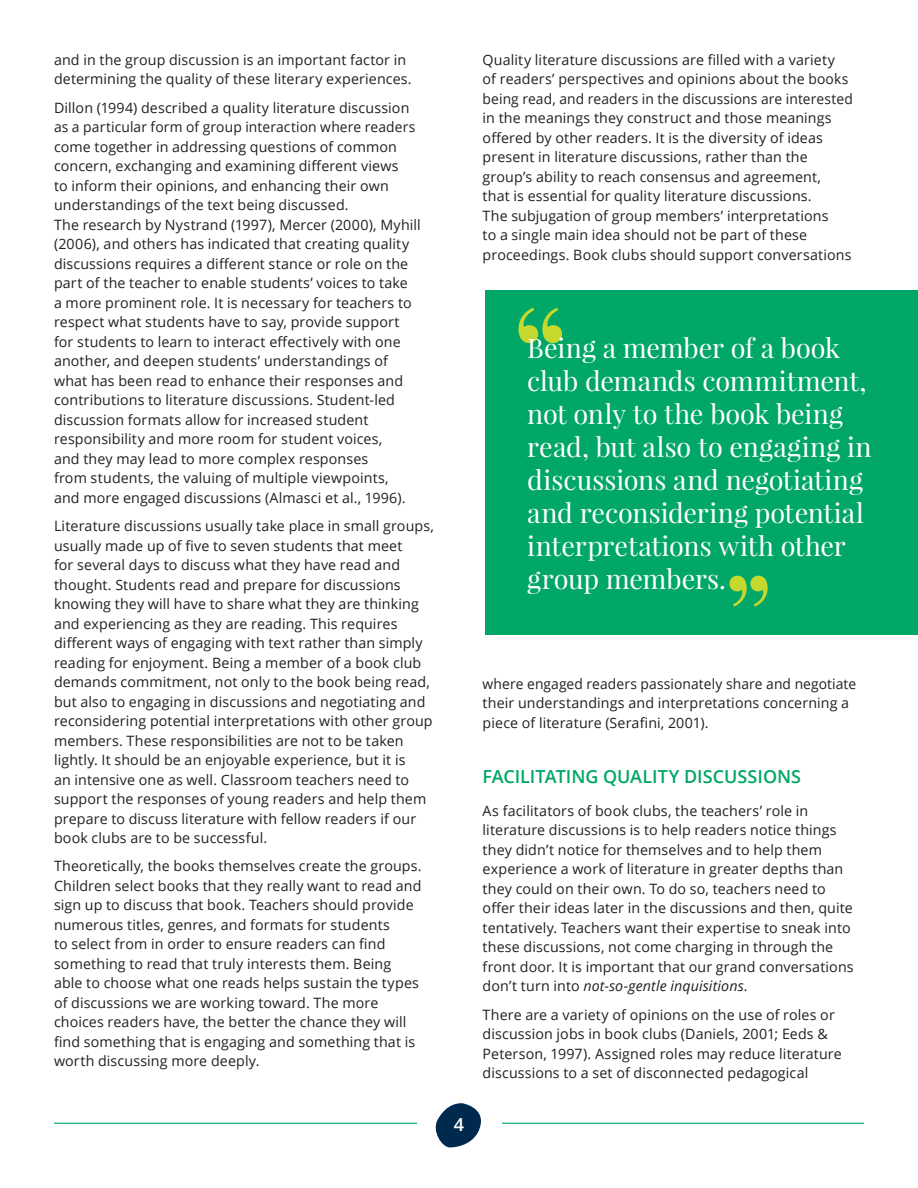
<style>
.page{position:relative;width:918px;height:1188px;background:#fff}
.page>*{position:absolute;margin:0;border:0;box-sizing:border-box;transform-origin:0 0}
.t1{font:140.7px "Playfair Display";color:#c4d82d}
.t2{font:123px "Playfair Display";color:#c4d82d}
.t3{font:27px/33px "Playfair Display";letter-spacing:-.005em;color:#fff}
.t4{font:600 18px "Open Sans";color:#00a767}
.t5{font:600 18px "Open Sans";color:#fff}
.t6{font:14.25px/19.5px "Open Sans";letter-spacing:.01em;color:#231f20}
.s1{font-style:italic}
</style>
<div class="page">
<hr style="left:54px;top:1123px;width:810px;height:1px;background:#00a767">
<div style="left:417px;top:1114px;width:84px;height:74px;background:#fff"></div>
<svg style="left:435px;top:1103px;width:46px;height:44px"></svg>
<div style="left:486px;top:290px;width:432px;height:344px;background:#00a767"></div>
<p class="t6" style="left:54px;top:50px;width:359px">and in the group discussion is an important factor in determining the quality of these literary experiences.</p>
<p class="t6" style="left:54px;top:98px;width:368px">Dillon (1994) described a quality literature discussion as a particular form of group interaction where readers come together in addressing questions of common concern, exchanging and examining different views<br>to inform their opinions, and enhancing their own understandings of the text being discussed.<br>The research by Nystrand (1997), Mercer (2000), Myhill (2006), and others has indicated that creating quality discussions requires a different stance or role on the part of the teacher to enable students’ voices to take<br>a more prominent role. It is necessary for teachers to respect what students have to say, provide support for students to learn to interact effectively with one another, and deepen students’ understandings of what has been read to enhance their responses and contributions to literature discussions. Student-led discussion formats allow for increased student responsibility and more room for student voices,<br>and they may lead to more complex responses<br>from students, the valuing of multiple viewpoints,<br>and more engaged discussions (Almasci et al., 1996).</p>
<p class="t6" style="left:54px;top:516px;width:381px">Literature discussions usually take place in small groups, usually made up of five to seven students that meet<br>for several days to discuss what they have read and thought. Students read and prepare for discussions knowing they will have to share what they are thinking and experiencing as they are reading. This requires different ways of engaging with text rather than simply reading for enjoyment. Being a member of a book club demands commitment, not only to the book being read, but also to engaging in discussions and negotiating and reconsidering potential interpretations with other group members. These responsibilities are not to be taken lightly. It should be an enjoyable experience, but it is<br>an intensive one as well. Classroom teachers need to support the responses of young readers and help them prepare to discuss literature with fellow readers if our book clubs are to be successful.</p>
<p class="t6" style="left:54px;top:856px;width:369px">Theoretically, the books themselves create the groups.<br>Children select books that they really want to read and sign up to discuss that book. Teachers should provide numerous titles, genres, and formats for students<br>to select from in order to ensure readers can find something to read that truly interests them. Being able to choose what one reads helps sustain the types of discussions we are working toward. The more choices readers have, the better the chance they will find something that is engaging and something that is worth discussing more deeply.</p>
<p class="t6" style="left:483px;top:49px;width:372px">Quality literature discussions are filled with a variety<br>of readers’ perspectives and opinions about the books being read, and readers in the discussions are interested in the meanings they construct and those meanings offered by other readers. It is the diversity of ideas present in literature discussions, rather than the group’s ability to reach consensus and agreement,<br>that is essential for quality literature discussions.<br>The subjugation of group members’ interpretations<br>to a single main idea should not be part of these proceedings. Book clubs should support conversations</p>
<h1 class="t1" style="left:511px;top:269px;width:60px">“</h1>
<h3 class="t3" style="left:527px;top:331px;width:346px">Being a member of a book club demands commitment, not only to the book being read, but also to engaging in discussions and negotiating and reconsidering potential interpretations with other group members.</h3>
<h2 class="t2" style="left:723px;top:541px;width:53px">”</h2>
<p class="t5" style="left:454px;top:1112px;width:12px">4</p>
<p class="t6" style="left:483px;top:674px;width:375px">where engaged readers passionately share and negotiate their understandings and interpretations concerning a piece of literature (Serafini, 2001).</p>
<p class="t4" style="left:483px;top:764px;width:320px">FACILITATING QUALITY DISCUSSIONS</p>
<p class="t6" style="left:483px;top:800px;width:372px">As facilitators of book clubs, the teachers’ role in literature discussions is to help readers notice things they didn’t notice for themselves and to help them experience a work of literature in greater depths than they could on their own. To do so, teachers need to offer their ideas later in the discussions and then, quite tentatively. Teachers want their expertise to sneak into these discussions, not come charging in through the front door. It is important that our grand conversations don’t turn into <span class="s1">not-so-gentle inquisitions</span>.</p>
<p class="t6" style="left:483px;top:1004px;width:361px">There are a variety of opinions on the use of roles or discussion jobs in book clubs (Daniels, 2001; Eeds &amp; Peterson, 1997). Assigned roles may reduce literature discussions to a set of disconnected pedagogical</p>
</div>
